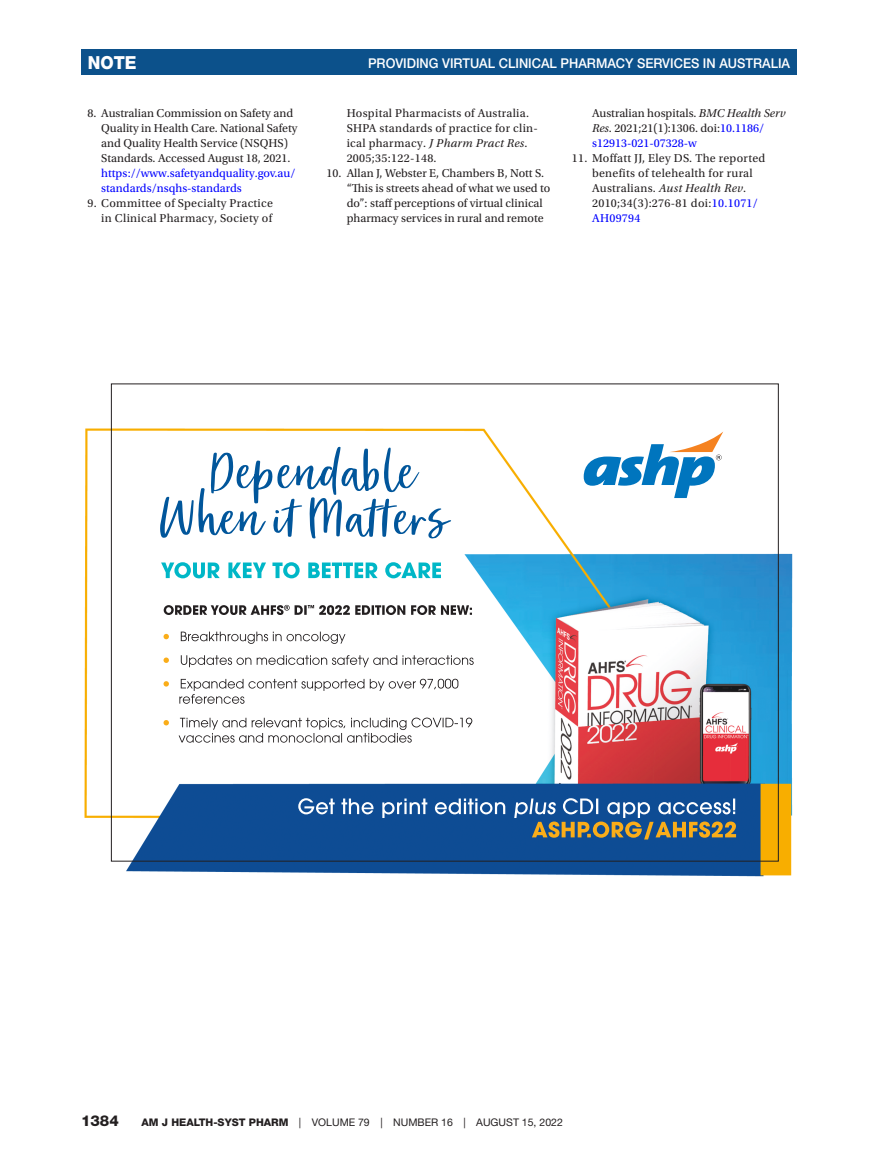
<style>
.page{position:relative;width:878px;height:1175px;background:#fff}
.page>*{position:absolute;margin:0;border:0;box-sizing:border-box;transform-origin:0 0}
.t1{font:800 18px "Helvetica Neue LT Std";color:#fff;scale:.95 1}
.t2{font:800 15px "Helvetica Neue LT Std";color:#231f20}
.t3{font:13.5px "Helvetica Neue LT Std Md 2";color:#fff;scale:.95 1}
.Reference_2digit{font:12px/15px "Utopia Std";color:#231f20}
.Reference{font:12px/15px "Utopia Std";color:#231f20}
.Reference-2{font:12px/15px "Utopia Std";letter-spacing:.025em;color:#231f20;text-align:right}
.Reference_2digit-2{font:12px/15px "Utopia Std";letter-spacing:.025em;color:#231f20}
.t4{font:10.5px "Helvetica Neue LT Std";color:#231f20}
.s1{color:#00f}
.s2{font-style:italic}
.s3{font-weight:800}
</style>
<div class="page">
<div style="left:81px;top:50px;width:715px;height:25px;background:#0c518b"></div>
<img style="left:84px;top:429px;width:708px;height:448px">
<svg style="left:163px;top:634px;width:6px;height:5px"></svg>
<svg style="left:181px;top:631px;width:164px;height:13px"></svg>
<svg style="left:163px;top:657px;width:6px;height:6px"></svg>
<svg style="left:181px;top:655px;width:292px;height:12px"></svg>
<svg style="left:163px;top:681px;width:6px;height:5px"></svg>
<svg style="left:179px;top:678px;width:279px;height:26px"></svg>
<svg style="left:163px;top:720px;width:6px;height:5px"></svg>
<svg style="left:179px;top:717px;width:293px;height:25px"></svg>
<svg style="left:298px;top:798px;width:207px;height:20px;background:#4a79ae"></svg>
<svg style="left:514px;top:798px;width:222px;height:41px;background:#577389"></svg>
<svg style="left:160px;top:446px;width:291px;height:93px"></svg>
<svg style="left:583px;top:431px;width:140px;height:67px"></svg>
<svg style="left:161px;top:562px;width:280px;height:16px"></svg>
<svg style="left:164px;top:605px;width:308px;height:10px"></svg>
<h1 class="t1" style="left:88px;top:52px;width:53px">Note</h1>
<p class="t3" style="left:368px;top:55px;width:446px">PROVIDING VIRTUAL CLINICAL PHARMACY SERVICES IN AUSTRALIA</p>
<p class="Reference" style="left:101px;top:106px;width:198px;text-indent:-14px">8. Australian Commission on Safety and Quality in Health Care. National Safety and Quality Health Service (NSQHS)<br>Standards. Accessed August 18, 2021. <span class="s1">https://www.safetyandquality.gov.au/ standards/nsqhs-standards</span></p>
<p class="Reference-2" style="left:87px;top:196px;width:187px">9. Committee of Specialty Practice in Clinical Pharmacy, Society of</p>
<p class="Reference-2" style="left:346px;top:106px;width:193px;text-align:left">Hospital Pharmacists of Australia.<br>SHPA standards of practice for clin&shy;ical pharmacy. <span class="s2">J Pharm Pract Res</span>.<br>2005;35:122-148.</p>
<p class="Reference_2digit" style="left:346px;top:166px;width:205px;text-indent:-20px">10. Allan J, Webster E, Chambers B, Nott S. “This is streets ahead of what we used to do”: staff perceptions of virtual clinical pharmacy services in rural and remote</p>
<p class="Reference_2digit" style="left:592px;top:106px;width:195px">Australian hospitals. <span class="s2">BMC Health Serv<br>Res</span>. 2021;21(1):1306. doi:<span class="s1">10.1186/ s12913-021-07328-w</span></p>
<p class="Reference_2digit-2" style="left:592px;top:151px;width:175px;text-indent:-20px">11. Moffatt JJ, Eley DS. The reported benefits of telehealth for rural<br>Australians. <span class="s2">Aust Health Rev</span>.<br>2010;34(3):276-81 doi:<span class="s1">10.1071/<br>AH09794</span></p>
<p class="t2" style="left:81px;top:1112px;width:39px">1384</p>
<p class="t4" style="left:141px;top:1116px;width:365px"><span class="s3">AM J HEALTH-SYST PHARM</span> | VOLUME 79 | NUMBER 16 | AUGUST</p>
<p class="t4" style="left:522px;top:1116px;width:42px">15, 2022</p>
</div>
